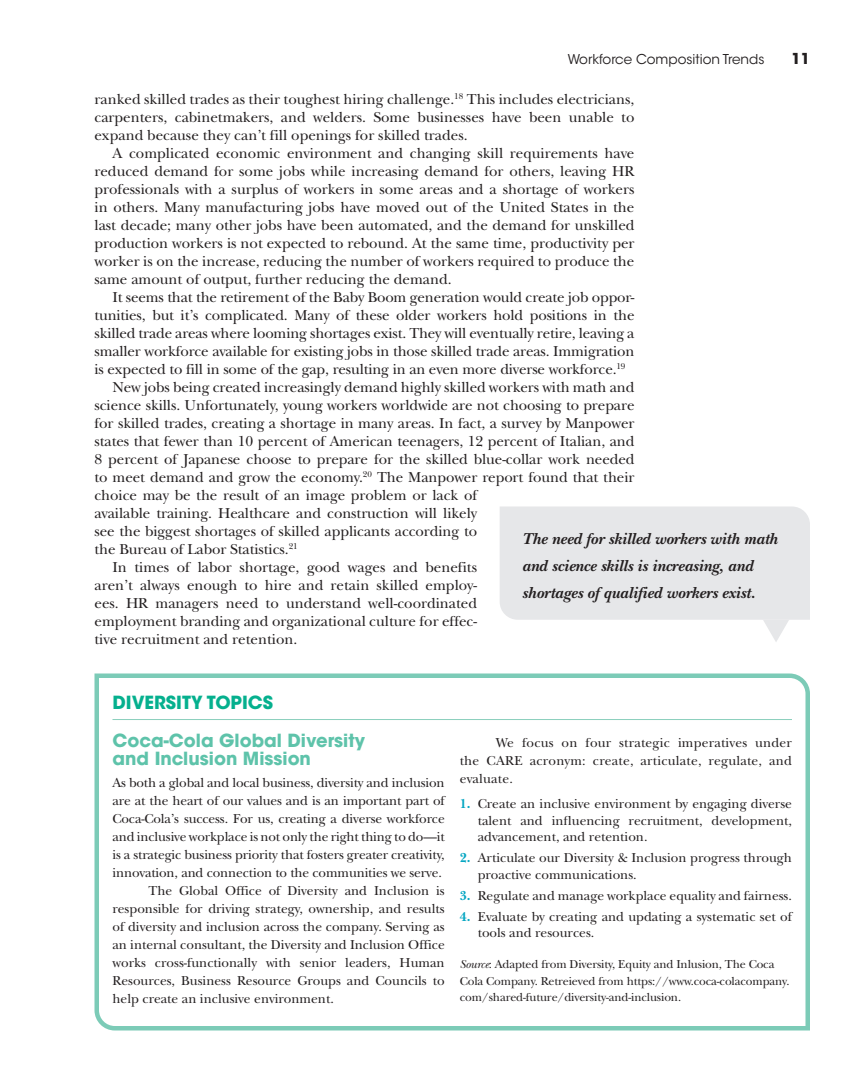
<style>
.page{position:relative;width:864px;height:1080px;background:#fff}
.page>*{position:absolute;margin:0;border:0;box-sizing:border-box;transform-origin:0 0}
.t1{font:700 18px/18px "ITC Avant Garde Std";color:#5ec3aa}
.t2{font:700 18px "ITC Avant Garde Std";color:#05b08e}
.t3{font:italic 700 16.5px/27px "New Baskerville Std";color:#231f20}
.t4{font:15px/18px "New Baskerville Std";letter-spacing:-.005em;color:#231f20;text-align:justify}
.t5{font:700 15px "ITC Avant Garde Std";color:#231f20}
.t6{font:13.5px/16.5px "New Baskerville Std";color:#231f20;text-align:justify}
.t7{font:13.5px "ITC Avant Garde Std";color:#231f20}
.t8{font:12px/16.5px "New Baskerville Std";letter-spacing:-.01em;color:#231f20}
.s1{font-weight:700;color:#05a6c2}
.s2{font-style:italic}
</style>
<div class="page">
<svg style="left:500px;top:506px;width:310px;height:136px"></svg>
<svg style="left:94px;top:673px;width:716px;height:358px"></svg>
<hr style="left:112px;top:719px;width:680px;height:1px;background:#8acfbd">
<p class="t7" style="left:568px;top:51px;width:198px">Workforce Composition Trends</p>
<p class="t5" style="left:791px;top:49px;width:20px">11</p>
<p class="t4" style="left:94px;top:91px;width:541px">ranked skilled trades as their toughest hiring challenge.<sup>18</sup> This includes electricians, carpenters, cabinetmakers, and welders. Some businesses have been unable to expand because they can’t fill openings for skilled trades.</p>
<p class="t4" style="left:94px;top:145px;width:542px;text-indent:18px">A complicated economic environment and changing skill requirements have reduced demand for some jobs while increasing demand for others, leaving HR professionals with a surplus of workers in some areas and a shortage of workers in others. Many manufacturing jobs have moved out of the United States in the last decade; many other jobs have been automated, and the demand for unskilled production workers is not expected to rebound. At the same time, productivity per worker is on the increase, reducing the number of workers required to produce the same amount of output, further reducing the demand.</p>
<p class="t4" style="left:112px;top:289px;width:524px">It seems that the retirement of the Baby Boom generation would create job oppor-</p>
<p class="t4" style="left:94px;top:307px;width:542px">tunities, but it’s complicated. Many of these older workers hold positions in the</p>
<p class="t4" style="left:94px;top:325px;width:541px">skilled trade areas where looming shortages exist. They will eventually retire, leaving a</p>
<p class="t4" style="left:94px;top:343px;width:542px">smaller workforce available for existing jobs in those skilled trade areas. Immigration</p>
<p class="t4" style="left:94px;top:361px;width:533px">is expected to fill in some of the gap, resulting in an even more diverse workforce.<sup>19</sup></p>
<p class="t4" style="left:112px;top:379px;width:524px">New jobs being created increasingly demand highly skilled workers with math and</p>
<p class="t4" style="left:94px;top:397px;width:542px">science skills. Unfortunately, young workers worldwide are not choosing to prepare</p>
<p class="t4" style="left:94px;top:415px;width:541px">for skilled trades, creating a shortage in many areas. In fact, a survey by Manpower</p>
<p class="t4" style="left:94px;top:433px;width:542px">states that fewer than 10 percent of American teenagers, 12 percent of Italian, and</p>
<p class="t4" style="left:94px;top:451px;width:542px">8 percent of Japanese choose to prepare for the skilled blue-collar work needed</p>
<p class="t4" style="left:94px;top:469px;width:541px">to meet demand and grow the economy.<sup>20</sup> The Manpower report found that their</p>
<p class="t4" style="left:94px;top:487px;width:384px">choice may be the result of an image problem or lack of</p>
<p class="t4" style="left:94px;top:505px;width:384px">available training. Healthcare and construction will likely</p>
<p class="t4" style="left:94px;top:523px;width:384px">see the biggest shortages of skilled applicants according to</p>
<p class="t4" style="left:94px;top:541px;width:205px">the Bureau of Labor Statistics.<sup>21</sup></p>
<p class="t4" style="left:112px;top:559px;width:366px">In times of labor shortage, good wages and benefits</p>
<p class="t4" style="left:94px;top:577px;width:384px">aren’t always enough to hire and retain skilled employ-</p>
<p class="t4" style="left:94px;top:595px;width:384px">ees. HR managers need to understand well-coordinated</p>
<p class="t4" style="left:94px;top:613px;width:384px">employment branding and organizational culture for effec-</p>
<p class="t4" style="left:94px;top:631px;width:204px">tive recruitment and retention.</p>
<p class="t3" style="left:522px;top:525px;width:257px">The need for skilled workers with math and science skills is increasing, and shortages of qualified workers exist.</p>
<p class="t2" style="left:112px;top:690px;width:162px">DIVERSITY TOPICS</p>
<p class="t1" style="left:112px;top:731px;width:254px">Coca-Cola Global Diversity and Inclusion Mission</p>
<p class="t6" style="left:112px;top:775px;width:334px">As both a global and local business, diversity and inclusion</p>
<p class="t6" style="left:112px;top:793px;width:334px">are at the heart of our values and is an important part of</p>
<p class="t6" style="left:112px;top:811px;width:334px">Coca-Cola’s success. For us, creating a diverse workforce</p>
<p class="t6" style="left:112px;top:829px;width:334px">and inclusive workplace is not only the right thing to do—it</p>
<p class="t6" style="left:112px;top:847px;width:334px">is a strategic business priority that fosters greater creativity,</p>
<p class="t6" style="left:112px;top:865px;width:331px">innovation, and connection to the communities we serve.</p>
<p class="t6" style="left:149px;top:883px;width:298px">The Global Office of Diversity and Inclusion is</p>
<p class="t6" style="left:112px;top:901px;width:334px">responsible for driving strategy, ownership, and results</p>
<p class="t6" style="left:112px;top:919px;width:334px">of diversity and inclusion across the company. Serving as</p>
<p class="t6" style="left:112px;top:937px;width:334px">an internal consultant, the Diversity and Inclusion Office</p>
<p class="t6" style="left:112px;top:955px;width:334px">works cross-functionally with senior leaders, Human</p>
<p class="t6" style="left:112px;top:973px;width:334px">Resources, Business Resource Groups and Councils to</p>
<p class="t6" style="left:112px;top:991px;width:223px">help create an inclusive environment.</p>
<p class="t6" style="left:460px;top:734px;width:334px;line-height:18px;text-indent:36px">We focus on four strategic imperatives under the CARE acronym: create, articulate, regulate, and evaluate.</p>
<p class="t6" style="left:478px;top:796px;width:316px;text-indent:-18px"><span class="s1">1.</span> Create an inclusive environment by engaging diverse talent and influencing recruitment, development, advancement, and retention.</p>
<p class="t6" style="left:478px;top:850px;width:316px;text-indent:-18px"><span class="s1">2.</span> Articulate our Diversity &amp; Inclusion progress through proactive communications.</p>
<p class="t6" style="left:460px;top:887px;width:334px"><span class="s1">3.</span> Regulate and manage workplace equality and fairness.</p>
<p class="t6" style="left:478px;top:908px;width:316px;text-indent:-18px"><span class="s1">4.</span> Evaluate by creating and updating a systematic set of tools and resources.</p>
<p class="t8" style="left:460px;top:956px;width:331px"><span class="s2">Source</span>: Adapted from Diversity, Equity and Inlusion, The Coca<br>Cola Company. Retreieved from https://www.coca-colacompany. com/shared-future/diversity-and-inclusion.</p>
</div>
